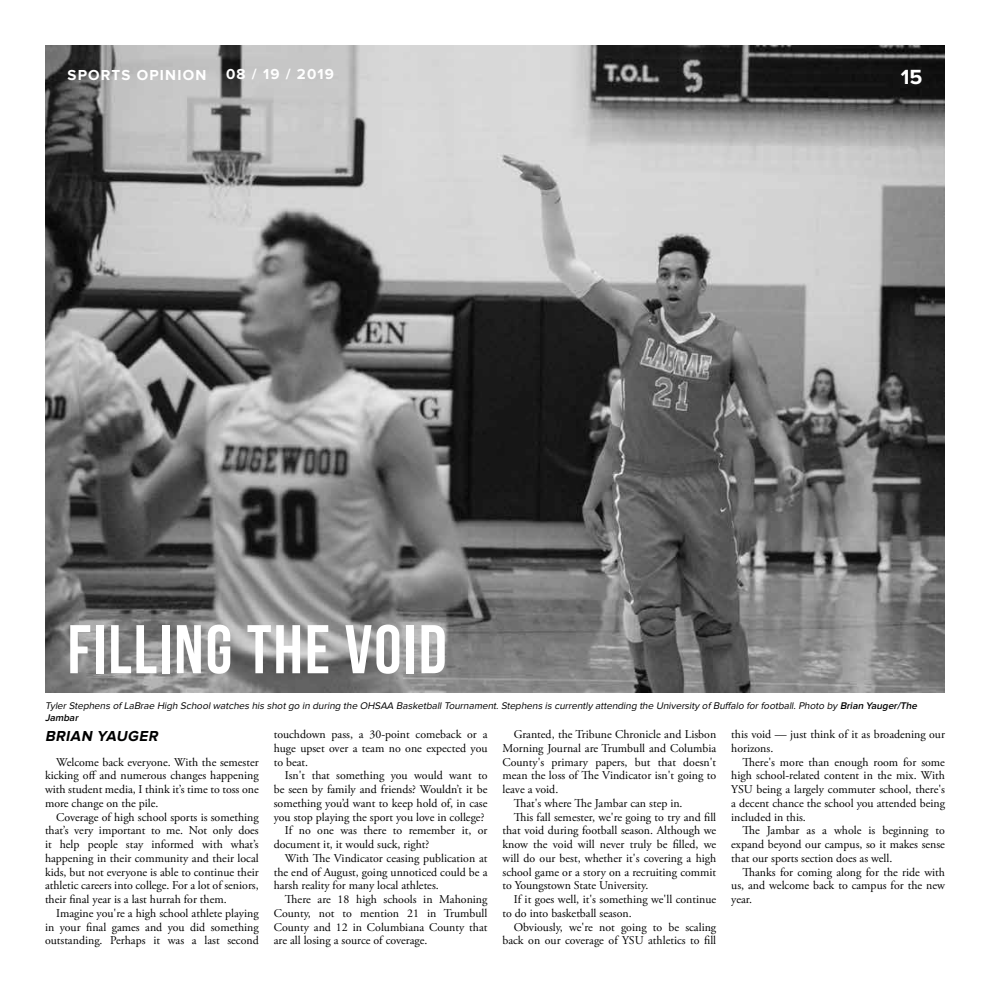
<style>
.page{position:relative;width:990px;height:990px;background:#fff}
.page>*{position:absolute;margin:0;border:0;box-sizing:border-box;transform-origin:0 0}
.t1{font:700 68.75px "Bebas Neue";letter-spacing:.03em;color:#fff}
.t2{font:700 21.25px "Proxima Nova";color:#fff}
.t3{font:700 15px "Proxima Nova";letter-spacing:.08em;color:#fff}
.t4{font:italic 700 15px "Proxima Nova";color:#000101}
.t5{font:11.88px/13.8px "Adobe Garamond Pro";color:#000;text-align:justify}
.t6{font:italic 10px/12px "Proxima Nova";color:#000}
.s1{font-weight:600}
</style>
<div class="page">
<img style="left:45px;top:45px;width:900px;height:647px">
<p class="t3" style="left:226px;top:66px;width:110px">08 / 19 / 2019</p>
<p class="t3" style="left:68px;top:66px;width:140px">SPORTS OPINION</p>
<h2 class="t2" style="left:901px;top:65px;width:23px">15</h2>
<h1 class="t1" style="left:68px;top:612px;width:381px">FILLING THE VOID</h1>
<p class="t6" style="left:45px;top:699px;width:876px">TylerStephens of LaBrae High Schoolwatches his shotgo in during the OHSAA BasketballTournament.Stephens is currently attending the University of Buffalo forfootball.Photo by <span class="s1">Brian Yauger/The<br>Jambar</span></p>
<p class="t4" style="left:45px;top:728px;width:118px">BRIAN YAUGER</p>
<p class="t5" style="left:45px;top:755px;width:215px;text-indent:11px">Welcome back everyone. With the semester kicking off and numerous changes happening with student media, I think it’s time to toss one more change on the pile.</p>
<p class="t5" style="left:45px;top:810px;width:215px;text-indent:11px">Coverage of high school sports is something that’s very important to me. Not only does it help people stay informed with what’s happening in their community and their local kids, but not everyone is able to continue their athletic careers into college. For a lot of seniors, their final year is a last hurrah for them.</p>
<p class="t5" style="left:45px;top:907px;width:215px;text-indent:11px">Imagine you're a high school athlete playing in your final games and you did something outstanding. Perhaps it was a last second</p>
<p class="t5" style="left:274px;top:728px;width:215px">touchdown pass, a 30-point comeback or a huge upset over a team no one expected you to beat.</p>
<p class="t5" style="left:285px;top:769px;width:204px">Isn't that something you would want to</p>
<p class="t5" style="left:274px;top:783px;width:215px">be seen by family and friends? Wouldn’t it be</p>
<p class="t5" style="left:274px;top:797px;width:215px">something you’d want to keep hold of, in case</p>
<p class="t5" style="left:274px;top:810px;width:212px">you stop playing the sport you love in college?</p>
<p class="t5" style="left:285px;top:824px;width:204px">If no one was there to remember it, or</p>
<p class="t5" style="left:274px;top:838px;width:157px">document it, it would suck, right?</p>
<p class="t5" style="left:285px;top:852px;width:204px">With The Vindicator ceasing publication at</p>
<p class="t5" style="left:274px;top:865px;width:215px">the end of August, going unnoticed could be a</p>
<p class="t5" style="left:274px;top:879px;width:167px">harsh reality for many local athletes.</p>
<p class="t5" style="left:285px;top:893px;width:204px">There are 18 high schools in Mahoning</p>
<p class="t5" style="left:274px;top:907px;width:215px">County, not to mention 21 in Trumbull</p>
<p class="t5" style="left:274px;top:920px;width:215px">County and 12 in Columbiana County that</p>
<p class="t5" style="left:274px;top:934px;width:155px">are all losing a source of coverage.</p>
<p class="t5" style="left:514px;top:728px;width:204px">Granted, the Tribune Chronicle and Lisbon</p>
<p class="t5" style="left:503px;top:742px;width:215px">Morning Journal are Trumbull and Columbia</p>
<p class="t5" style="left:503px;top:755px;width:215px">County's primary papers, but that doesn't</p>
<p class="t5" style="left:503px;top:769px;width:215px">mean the loss of The Vindicator isn't going to</p>
<p class="t5" style="left:503px;top:783px;width:57px">leave a void.</p>
<p class="t5" style="left:514px;top:797px;width:170px">That's where The Jambar can step in.</p>
<p class="t5" style="left:514px;top:810px;width:204px">This fall semester, we're going to try and fill</p>
<p class="t5" style="left:503px;top:824px;width:215px">that void during football season. Although we</p>
<p class="t5" style="left:503px;top:838px;width:215px">know the void will never truly be filled, we</p>
<p class="t5" style="left:503px;top:852px;width:215px">will do our best, whether it's covering a high</p>
<p class="t5" style="left:503px;top:865px;width:215px">school game or a story on a recruiting commit</p>
<p class="t5" style="left:503px;top:879px;width:147px">to Youngstown State University.</p>
<p class="t5" style="left:514px;top:893px;width:204px">If it goes well, it's something we'll continue</p>
<p class="t5" style="left:503px;top:907px;width:131px">to do into basketball season.</p>
<p class="t5" style="left:514px;top:920px;width:204px">Obviously, we're not going to be scaling</p>
<p class="t5" style="left:503px;top:934px;width:215px">back on our coverage of YSU athletics to fill</p>
<p class="t5" style="left:731px;top:728px;width:215px">this void — just think of it as broadening our horizons.</p>
<p class="t5" style="left:731px;top:755px;width:215px;text-indent:11px">There's more than enough room for some high school-related content in the mix. With YSU being a largely commuter school, there's a decent chance the school you attended being included in this.</p>
<p class="t5" style="left:731px;top:824px;width:215px;text-indent:11px">The Jambar as a whole is beginning to expand beyond our campus, so it makes sense that our sports section does as well.</p>
<p class="t5" style="left:731px;top:865px;width:215px;text-indent:11px">Thanks for coming along for the ride with us, and welcome back to campus for the new year.</p>
</div>
